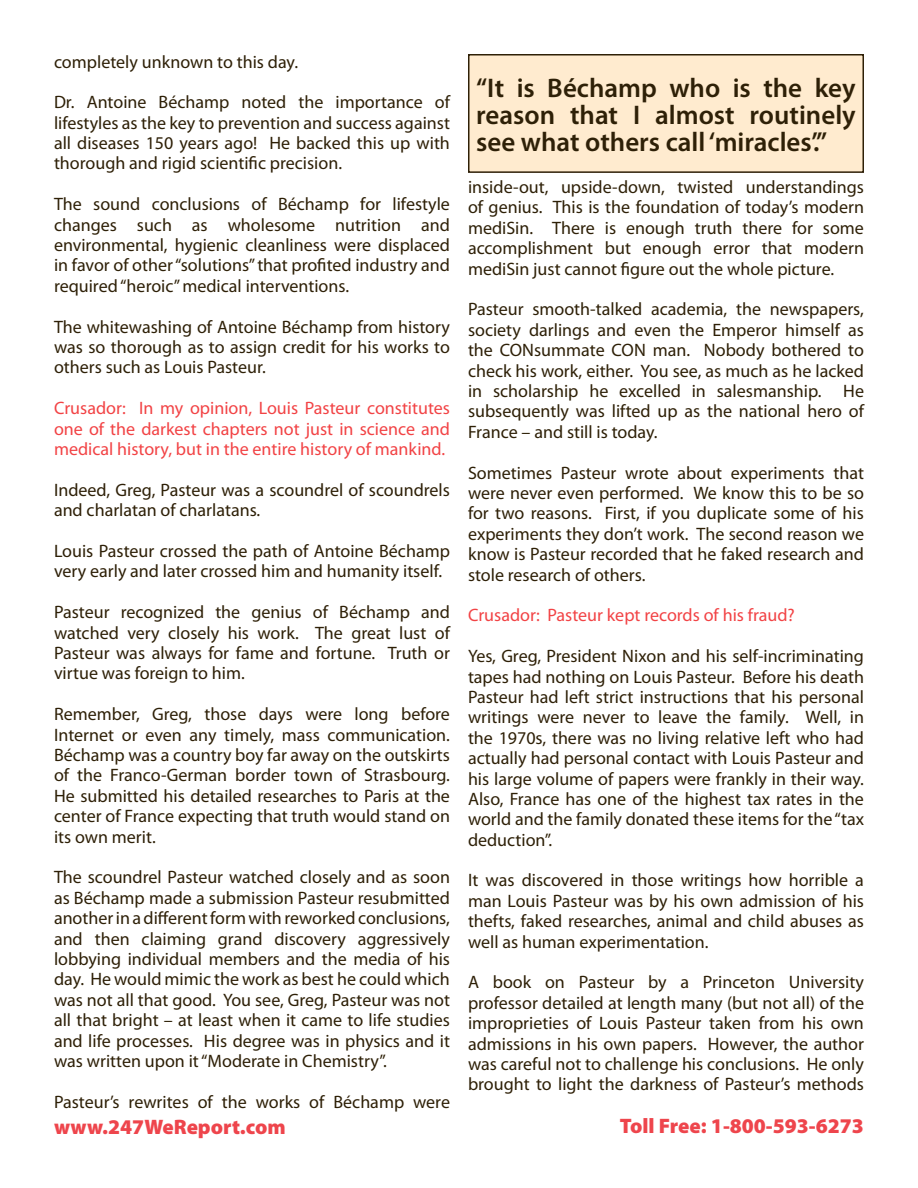
<style>
.page{position:relative;width:918px;height:1188px;background:#fff}
.page>*{position:absolute;margin:0;border:0;box-sizing:border-box;transform-origin:0 0}
.t1{font:600 27px/27px "Myriad Pro";color:#2e2007;text-align:justify}
.t2{font:900 21px "Myriad Pro";color:#ee454c}
.t3{font:18px/20.4px "Myriad Pro";color:#2e2007;text-align:justify}
.t4{font:18px/20.4px "Myriad Pro";color:#f24345;text-align:justify}
</style>
<div class="page">
<div style="left:469px;top:55px;width:394px;height:117px;background:#ffebcf"></div>
<div style="left:468px;top:54px;width:396px;height:119px;border:2px solid #2e2007"></div>
<p class="t3" style="left:54px;top:52px;width:246px">completely unknown to this day.</p>
<p class="t3" style="left:54px;top:92px;width:398px">Dr. Antoine Béchamp noted the importance of lifestyles as the key to prevention and success against all diseases 150 years ago! He backed this up with thorough and rigid scientific precision.</p>
<p class="t3" style="left:54px;top:194px;width:398px">The sound conclusions of Béchamp for lifestyle changes such as wholesome nutrition and environmental, hygienic cleanliness were displaced in favor of other “solutions” that profited industry and required “heroic” medical interventions.</p>
<p class="t3" style="left:54px;top:317px;width:398px">The whitewashing of Antoine Béchamp from history was so thorough as to assign credit for his works to others such as Louis Pasteur.</p>
<p class="t4" style="left:54px;top:398px;width:398px">Crusador: In my opinion, Louis Pasteur constitutes one of the darkest chapters not just in science and medical history, but in the entire history of mankind.</p>
<p class="t3" style="left:54px;top:480px;width:398px">Indeed, Greg, Pasteur was a scoundrel of scoundrels and charlatan of charlatans.</p>
<p class="t3" style="left:54px;top:541px;width:397px">Louis Pasteur crossed the path of Antoine Béchamp very early and later crossed him and humanity itself.</p>
<p class="t3" style="left:54px;top:602px;width:398px">Pasteur recognized the genius of Béchamp and watched very closely his work. The great lust of Pasteur was always for fame and fortune. Truth or virtue was foreign to him.</p>
<p class="t3" style="left:54px;top:704px;width:398px">Remember, Greg, those days were long before Internet or even any timely, mass communication.<br>Béchamp was a country boy far away on the outskirts of the Franco-German border town of Strasbourg.<br>He submitted his detailed researches to Paris at the center of France expecting that truth would stand on its own merit.</p>
<p class="t3" style="left:54px;top:868px;width:398px">The scoundrel Pasteur watched closely and as soon as Béchamp made a submission Pasteur resubmitted another in a different form with reworked conclusions, and then claiming grand discovery aggressively lobbying individual members and the media of his day. He would mimic the work as best he could which was not all that good. You see, Greg, Pasteur was not all that bright – at least when it came to life studies and life processes. His degree was in physics and it was written upon it “Moderate in Chemistry”.</p>
<p class="t3" style="left:54px;top:1092px;width:398px">Pasteur’s rewrites of the works of Béchamp were</p>
<h1 class="t1" style="left:476px;top:74px;width:381px">“It is Béchamp who is the key reason that I almost routinely see what others call ‘miracles’.”</h1>
<p class="t3" style="left:468px;top:177px;width:398px">inside-out, upside-down, twisted understandings of genius. This is the foundation of today’s modern mediSin. There is enough truth there for some accomplishment but enough error that modern mediSin just cannot figure out the whole picture.</p>
<p class="t3" style="left:468px;top:300px;width:398px">Pasteur smooth-talked academia, the newspapers, society darlings and even the Emperor himself as the CONsummate CON man. Nobody bothered to check his work, either. You see, as much as he lacked in scholarship he excelled in salesmanship. He subsequently was lifted up as the national hero of France – and still is today.</p>
<p class="t3" style="left:468px;top:463px;width:398px">Sometimes Pasteur wrote about experiments that were never even performed. We know this to be so for two reasons. First, if you duplicate some of his experiments they don’t work. The second reason we know is Pasteur recorded that he faked research and stole research of others.</p>
<p class="t4" style="left:468px;top:605px;width:328px">Crusador: Pasteur kept records of his fraud?</p>
<p class="t3" style="left:468px;top:646px;width:398px">Yes, Greg, President Nixon and his self-incriminating tapes had nothing on Louis Pasteur. Before his death Pasteur had left strict instructions that his personal writings were never to leave the family. Well, in the 1970s, there was no living relative left who had actually had personal contact with Louis Pasteur and his large volume of papers were frankly in their way.<br>Also, France has one of the highest tax rates in the world and the family donated these items for the “tax deduction”.</p>
<p class="t3" style="left:468px;top:871px;width:398px">It was discovered in those writings how horrible a man Louis Pasteur was by his own admission of his thefts, faked researches, animal and child abuses as well as human experimentation.</p>
<p class="t3" style="left:468px;top:973px;width:398px">A book on Pasteur by a Princeton University professor detailed at length many (but not all) of the improprieties of Louis Pasteur taken from his own admissions in his own papers. However, the author was careful not to challenge his conclusions. He only brought to light the darkness of Pasteur’s methods</p>
<p class="t2" style="left:54px;top:1115px;width:233px">www.247WeReport.com</p>
<p class="t2" style="left:620px;top:1114px;width:246px">Toll Free: 1-800-593-6273</p>
</div>
